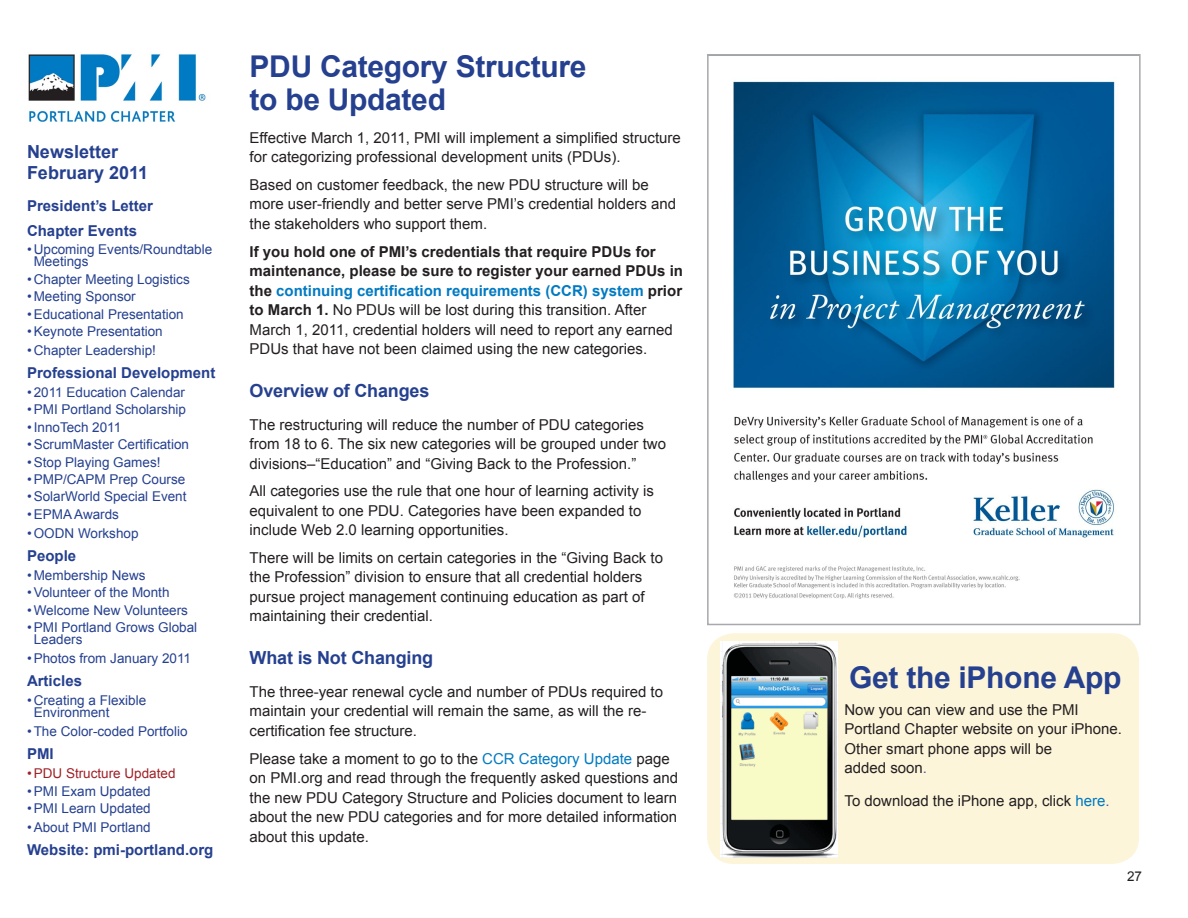
<style>
.page{position:relative;width:1188px;height:918px;background:#fff}
.page>*{position:absolute;margin:0;border:0;box-sizing:border-box;transform-origin:0 0}
.t1{font:700 30px/33px "Arial";letter-spacing:-.01em;color:#25408f}
.t2{font:700 18px/21px "Arial";letter-spacing:-.01em;color:#25408f}
.t3{font:15px/19.5px "Arial";color:#231f20}
.t4{font:700 15px/24.8px "Arial";color:#25408f}
.t5{font:13.5px/12px "Arial";color:#25408f}
.t6{font:13.5px "Arial";color:#9f2127}
.t7{font:13.5px "Arial";color:#231f20}
.s1{font-weight:700}
.s2{font-weight:700;color:#007ac2}
.s3{color:#007ac2}
.s4{color:#3961a6}
</style>
<div class="page">
<img style="left:28px;top:54px;width:178px;height:68px">
<img style="left:733px;top:81px;width:382px;height:518px">
<div style="left:707px;top:54px;width:434px;height:571px;border:2px solid #a7a9ac"></div>
<div style="left:707px;top:633px;width:432px;height:231px;background:#fdf5da;border-radius:27px"></div>
<img style="left:721px;top:641px;width:117px;height:216px">
<p class="t2" style="left:27px;top:141px;width:123px">Newsletter<br>February 2011</p>
<p class="t4" style="left:27px;top:194px;width:128px">President’s Letter<br>Chapter Events</p>
<p class="t5" style="left:34px;top:244px;width:180px;text-indent:-7px">• Upcoming Events/Roundtable<br>Meetings</p>
<p class="t5" style="left:27px;top:273px;width:164px">• Chapter Meeting Logistics</p>
<p class="t5" style="left:27px;top:291px;width:110px">• Meeting Sponsor</p>
<p class="t5" style="left:27px;top:308px;width:158px">•Educational Presentation</p>
<p class="t5" style="left:27px;top:325px;width:137px">•Keynote Presentation</p>
<p class="t5" style="left:27px;top:344px;width:131px">• Chapter Leadership!</p>
<p class="t4" style="left:27px;top:361px;width:190px">Professional Development</p>
<p class="t5" style="left:27px;top:386px;width:160px">• 2011 Education Calendar</p>
<p class="t5" style="left:27px;top:404px;width:161px">•PMI Portland Scholarship</p>
<p class="t5" style="left:27px;top:421px;width:96px">•InnoTech 2011</p>
<p class="t5" style="left:27px;top:439px;width:164px">•ScrumMaster Certification</p>
<p class="t5" style="left:27px;top:456px;width:135px">•Stop Playing Games!</p>
<p class="t5" style="left:27px;top:473px;width:160px">•PMP/CAPM Prep Course</p>
<p class="t5" style="left:27px;top:491px;width:161px">•SolarWorld Special Event</p>
<p class="t5" style="left:27px;top:508px;width:94px">•EPMA Awards</p>
<p class="t5" style="left:27px;top:527px;width:113px">•OODN Workshop</p>
<p class="t4" style="left:27px;top:544px;width:51px">People</p>
<p class="t5" style="left:27px;top:569px;width:120px">• Membership News</p>
<p class="t5" style="left:27px;top:587px;width:144px">•Volunteer of the Month</p>
<p class="t5" style="left:27px;top:604px;width:163px">•Welcome New Volunteers</p>
<p class="t5" style="left:34px;top:621px;width:165px;text-indent:-7px">•PMI Portland Grows Global<br>Leaders</p>
<p class="t5" style="left:27px;top:652px;width:166px">•Photos from January 2011</p>
<p class="t4" style="left:27px;top:669px;width:57px">Articles</p>
<p class="t5" style="left:34px;top:694px;width:114px;text-indent:-7px">• Creating a Flexible<br>Environment</p>
<p class="t5" style="left:27px;top:725px;width:162px">•The Color-coded Portfolio</p>
<p class="t4" style="left:27px;top:742px;width:28px">PMI</p>
<p class="t6" style="left:27px;top:765px;width:150px">•PDU Structure Updated</p>
<p class="t5" style="left:27px;top:785px;width:125px">•PMI Exam Updated</p>
<p class="t5" style="left:27px;top:802px;width:125px">•PMI Learn Updated</p>
<p class="t5" style="left:27px;top:821px;width:125px">•About PMI Portland</p>
<p class="t4" style="left:27px;top:838px;width:188px">Website: pmi-portland.org</p>
<h1 class="t1" style="left:250px;top:51px;width:339px">PDU Category Structure to be Updated</h1>
<p class="t3" style="left:250px;top:128px;width:433px">Effective March 1, 2011, PMI will implement a simplified structure for categorizing professional development units (PDUs).</p>
<p class="t3" style="left:250px;top:175px;width:428px">Based on customer feedback, the new PDU structure will be more user-friendly and better serve PMI’s credential holders and the stakeholders who support them.</p>
<p class="t3" style="left:250px;top:242px;width:435px"><span class="s1">If you hold one of PMI’s credentials that require PDUs for maintenance, please be sure to register your earned PDUs in the</span> <span class="s2">continuing certification requirements (CCR) system</span> <span class="s1">prior to March 1.</span> No PDUs will be lost during this transition. After March 1, 2011, credential holders will need to report any earned PDUs that have not been claimed using the new categories.</p>
<p class="t2" style="left:250px;top:380px;width:181px">Overview of Changes</p>
<p class="t3" style="left:250px;top:415px;width:418px">The restructuring will reduce the number of PDU categories from 18 to 6. The six new categories will be grouped under two divisions–“Education” and “Giving Back to the Profession.”</p>
<p class="t3" style="left:250px;top:481px;width:406px">All categories use the rule that one hour of learning activity is equivalent to one PDU. Categories have been expanded to include Web 2.0 learning opportunities.</p>
<p class="t3" style="left:250px;top:548px;width:415px">There will be limits on certain categories in the “Giving Back to the Profession” division to ensure that all credential holders pursue project management continuing education as part of maintaining their credential.</p>
<p class="t2" style="left:250px;top:648px;width:185px">What is Not Changing</p>
<p class="t3" style="left:250px;top:682px;width:415px">The three-year renewal cycle and number of PDUs required to maintain your credential will remain the same, as will the re&shy;certification fee structure.</p>
<p class="t3" style="left:250px;top:749px;width:430px">Please take a moment to go to the <span class="s3">CCR Category Update</span> page on PMI.org and read through the frequently asked questions and the new PDU Category Structure and Policies document to learn about the new PDU categories and for more detailed information about this update.</p>
<h1 class="t1" style="left:849px;top:662px;width:274px">Get the iPhone App</h1>
<p class="t3" style="left:845px;top:700px;width:279px">Now you can view and use the PMI<br>Portland Chapter website on your iPhone.<br>Other smart phone apps will be<br>added soon<span class="s4">.</span></p>
<p class="t3" style="left:845px;top:791px;width:267px">To download the iPhone app, click <span class="s3">here</span><span class="s4">.</span></p>
<p class="t7" style="left:1127px;top:868px;width:16px">27</p>
</div>
